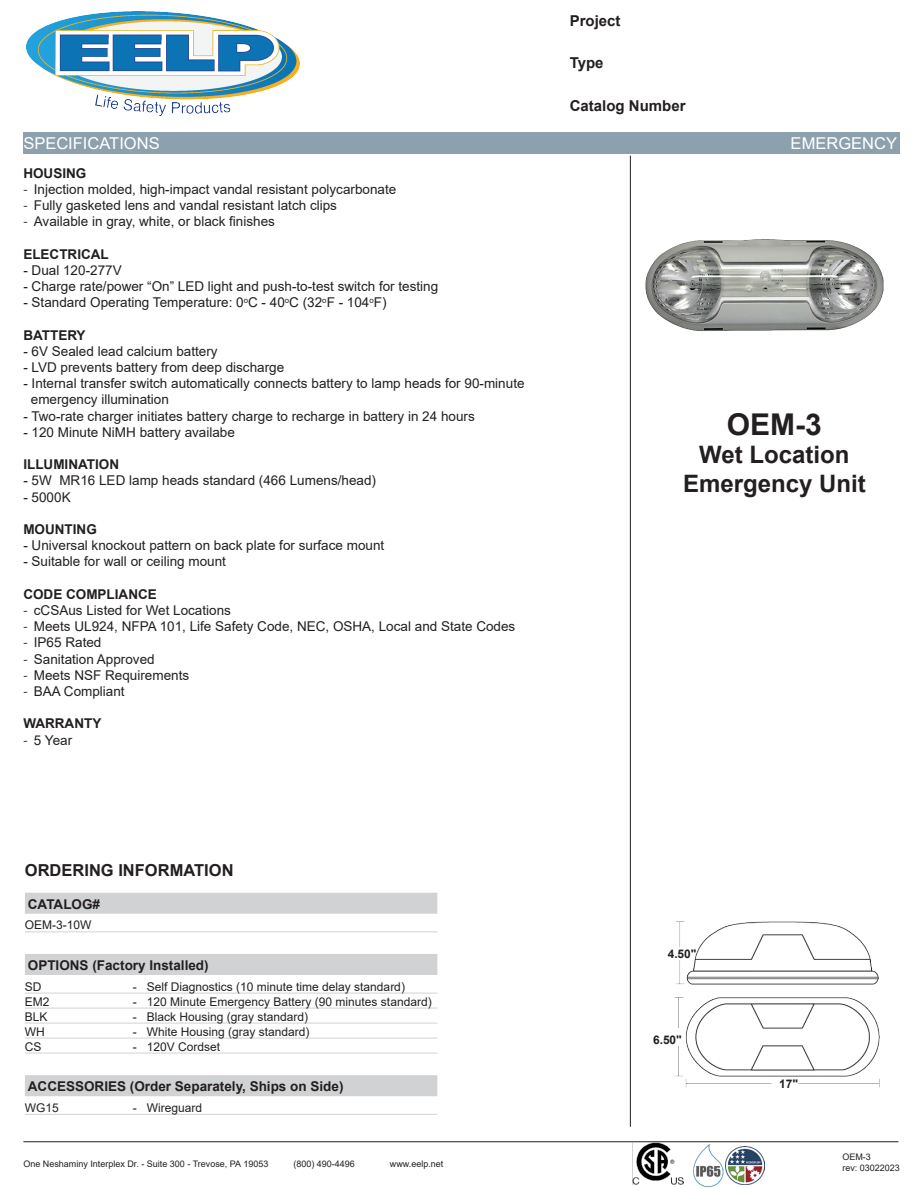
<style>
.page{position:relative;width:918px;height:1188px;background:#fff}
.page>*{position:absolute;margin:0;border:0;box-sizing:border-box;transform-origin:0 0}
.t1{font:700 30px "Arial";color:#231f20}
.t2{font:700 24px "Arial";color:#231f20}
.t3{font:700 16.5px "Arial";color:#231f20}
.t4{font:16.35px "Arial";color:#fff}
.t5{font:700 15px "Arial";color:#231f20}
.ParagraphText{font:13.5px "Arial";color:#231f20}
.Table_Headings{font:700 13.5px "Arial";color:#231f20}
.ParagraphText-2{font:700 13.5px "Arial";color:#231f20}
.OrderingInfoDescript{font:12px "Arial";color:#231f20}
.t6{font:700 11.85px "Arial";color:#231f20}
.t7{font:9px "Arial";color:#231f20}
.s1{font-family:"Myriad Pro"}
</style>
<div class="page">
<hr style="left:630px;top:156px;width:1px;height:971px;background:#231f20">
<div style="left:23px;top:133px;width:877px;height:21px;background:#8ca1ad"></div>
<hr style="left:23px;top:1141px;width:875px;height:1px;background:#231f20">
<img style="left:26px;top:11px;width:274px;height:104px">
<div style="left:25px;top:893px;width:412px;height:21px;background:#d1d2d4"></div>
<hr style="left:25px;top:931px;width:412px;height:1px;background:#d1d2d4">
<div style="left:25px;top:954px;width:412px;height:21px;background:#d1d2d4"></div>
<hr style="left:25px;top:993px;width:412px;height:1px;background:#d1d2d4">
<hr style="left:25px;top:1008px;width:412px;height:1px;background:#d1d2d4">
<hr style="left:25px;top:1023px;width:412px;height:1px;background:#d1d2d4">
<hr style="left:25px;top:1038px;width:412px;height:1px;background:#d1d2d4">
<hr style="left:25px;top:1053px;width:412px;height:1px;background:#d1d2d4">
<img style="left:674px;top:921px;width:206px;height:167px">
<img style="left:645px;top:239px;width:239px;height:92px">
<img style="left:732px;top:1146px;width:32px;height:39px">
<img style="left:684px;top:1142px;width:48px;height:45px">
<div style="left:25px;top:1075px;width:412px;height:21px;background:#d1d2d4"></div>
<hr style="left:25px;top:1114px;width:412px;height:1px;background:#d1d2d4">
<img style="left:632px;top:1142px;width:52px;height:43px">
<p class="t5" style="left:570px;top:10px;width:52px">Project</p>
<p class="t5" style="left:570px;top:52px;width:35px">Type</p>
<p class="t5" style="left:570px;top:95px;width:117px">Catalog Number</p>
<p class="t4" style="left:23px;top:132px;width:138px">SPECIFICATIONS</p>
<p class="t4" style="left:791px;top:132px;width:108px">EMERGENCY</p>
<p class="ParagraphText-2" style="left:23px;top:163px;width:65px">HOUSING</p>
<p class="ParagraphText" style="left:23px;top:180px;width:374px"><span class="s1">-</span> Injection molded, high-impact vandal resistant polycarbonate</p>
<p class="ParagraphText" style="left:23px;top:196px;width:315px"><span class="s1">-</span> Fully gasketed lens and vandal resistant latch clips</p>
<p class="ParagraphText" style="left:23px;top:212px;width:253px"><span class="s1">-</span> Available in gray, white, or black finishes</p>
<p class="ParagraphText-2" style="left:23px;top:244px;width:87px">ELECTRICAL</p>
<p class="ParagraphText" style="left:23px;top:261px;width:100px">- Dual 120-277V</p>
<p class="ParagraphText" style="left:23px;top:277px;width:416px">- Charge rate/power “On” LED light and push-to-test switch for testing</p>
<p class="ParagraphText" style="left:23px;top:293px;width:365px">- Standard Operating Temperature: 0<sup>o</sup>C - 40<sup>o</sup>C (32<sup>o</sup>F - 104<sup>o</sup>F)</p>
<p class="ParagraphText-2" style="left:23px;top:325px;width:64px">BATTERY</p>
<p class="ParagraphText" style="left:23px;top:342px;width:196px">- 6V Sealed lead calcium battery</p>
<p class="ParagraphText" style="left:23px;top:358px;width:262px">- LVD prevents battery from deep discharge</p>
<p class="ParagraphText" style="left:23px;top:374px;width:503px">- Internal transfer switch automatically connects battery to lamp heads for 90-minute</p>
<p class="ParagraphText" style="left:31px;top:390px;width:140px">emergency illumination</p>
<p class="ParagraphText" style="left:23px;top:407px;width:453px">- Two-rate charger initiates battery charge to recharge in battery in 24 hours</p>
<p class="ParagraphText" style="left:23px;top:423px;width:213px">- 120 Minute NiMH battery availabe</p>
<p class="ParagraphText-2" style="left:23px;top:455px;width:97px">ILLUMINATION</p>
<p class="ParagraphText" style="left:23px;top:471px;width:354px">- 5W MR16 LED lamp heads standard (466 Lumens/head)</p>
<p class="ParagraphText" style="left:23px;top:488px;width:49px">- 5000K</p>
<p class="ParagraphText-2" style="left:23px;top:520px;width:75px">MOUNTING</p>
<p class="ParagraphText" style="left:23px;top:536px;width:362px">- Universal knockout pattern on back plate for surface mount</p>
<p class="ParagraphText" style="left:23px;top:552px;width:204px">- Suitable for wall or ceiling mount</p>
<p class="ParagraphText-2" style="left:23px;top:585px;width:135px">CODE COMPLIANCE</p>
<p class="ParagraphText" style="left:23px;top:601px;width:209px"><span class="s1">-</span> cCSAus Listed for Wet Locations</p>
<p class="ParagraphText" style="left:23px;top:617px;width:493px"><span class="s1">-</span> Meets UL924, NFPA 101, Life Safety Code, NEC, OSHA, Local and State Codes</p>
<p class="ParagraphText" style="left:23px;top:633px;width:80px"><span class="s1">-</span> IP65 Rated</p>
<p class="ParagraphText" style="left:23px;top:650px;width:133px"><span class="s1">-</span> Sanitation Approved</p>
<p class="ParagraphText" style="left:23px;top:666px;width:167px"><span class="s1">-</span> Meets NSF Requirements</p>
<p class="ParagraphText" style="left:23px;top:682px;width:103px"><span class="s1">-</span> BAA Compliant</p>
<p class="ParagraphText-2" style="left:23px;top:714px;width:79px">WARRANTY</p>
<p class="ParagraphText" style="left:23px;top:731px;width:50px"><span class="s1">-</span> 5 Year</p>
<p class="t3" style="left:25px;top:858px;width:210px">ORDERING INFORMATION</p>
<p class="Table_Headings" style="left:28px;top:895px;width:74px">CATALOG#</p>
<p class="OrderingInfoDescript" style="left:25px;top:917px;width:68px">OEM-3-10W</p>
<p class="Table_Headings" style="left:28px;top:956px;width:182px">OPTIONS (Factory Installed)</p>
<p class="OrderingInfoDescript" style="left:25px;top:978px;width:18px">SD</p>
<p class="OrderingInfoDescript" style="left:133px;top:978px;width:274px">- Self Diagnostics (10 minute time delay standard)</p>
<p class="OrderingInfoDescript" style="left:25px;top:993px;width:26px">EM2</p>
<p class="OrderingInfoDescript" style="left:133px;top:993px;width:300px">- 120 Minute Emergency Battery (90 minutes standard)</p>
<p class="OrderingInfoDescript" style="left:25px;top:1008px;width:24px">BLK</p>
<p class="OrderingInfoDescript" style="left:133px;top:1008px;width:177px">- Black Housing (gray standard)</p>
<p class="OrderingInfoDescript" style="left:25px;top:1023px;width:21px">WH</p>
<p class="OrderingInfoDescript" style="left:133px;top:1023px;width:178px">- White Housing (gray standard)</p>
<p class="OrderingInfoDescript" style="left:25px;top:1038px;width:18px">CS</p>
<p class="OrderingInfoDescript" style="left:133px;top:1038px;width:89px">- 120V Cordset</p>
<p class="Table_Headings" style="left:28px;top:1077px;width:317px">ACCESSORIES (Order Separately, Ships on Side)</p>
<p class="OrderingInfoDescript" style="left:25px;top:1099px;width:36px">WG15</p>
<p class="OrderingInfoDescript" style="left:133px;top:1099px;width:71px">- Wireguard</p>
<p class="t7" style="left:23px;top:1158px;width:246px">One Neshaminy Interplex Dr. - Suite 300 - Trevose, PA 19053</p>
<p class="t7" style="left:293px;top:1158px;width:63px">(800) 490-4496</p>
<p class="t7" style="left:390px;top:1158px;width:55px">www.eelp.net</p>
<p class="t1" style="left:727px;top:403px;width:97px">OEM-3</p>
<p class="t2" style="left:699px;top:438px;width:152px">Wet Location</p>
<p class="t2" style="left:683px;top:467px;width:184px">Emergency Unit</p>
<p class="t6" style="left:668px;top:946px;width:30px">4.50"</p>
<p class="t6" style="left:653px;top:1031px;width:30px">6.50"</p>
<p class="t6" style="left:779px;top:1075px;width:20px">17"</p>
<p class="t7" style="left:842px;top:1151px;width:30px">OEM-3</p>
<p class="t7" style="left:842px;top:1161px;width:59px">rev: 03022023</p>
</div>
